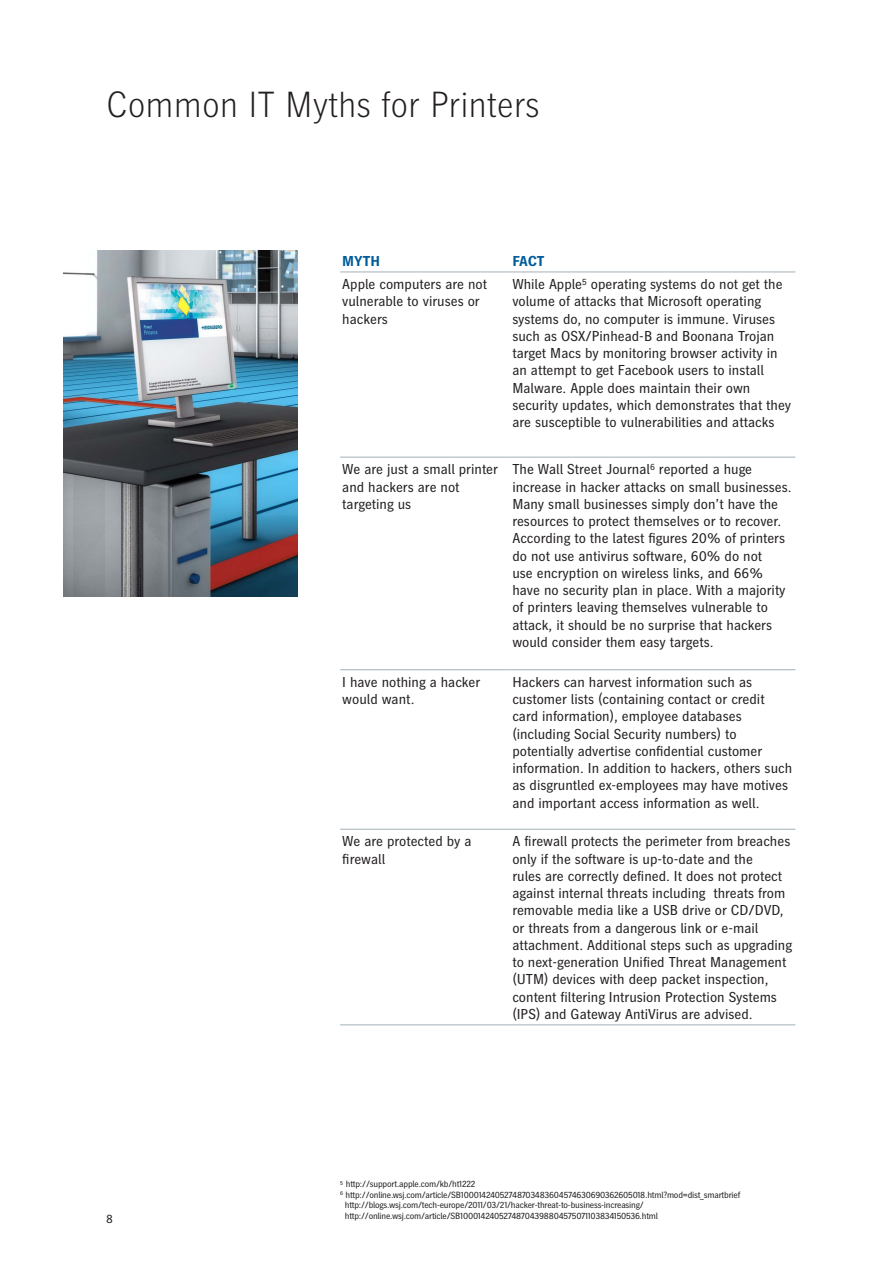
<style>
.page{position:relative;width:893px;height:1263px;background:#fff}
.page>*{position:absolute;margin:0;border:0;box-sizing:border-box;transform-origin:0 0}
.Headline_A4{font:300 36px "Heidelberg Gothic Ml";color:#231f20}
._05_Table_Copy{font:14.25px/17.2px "Heidelberg Gothic Ml";color:#231f20}
._05_Table_Copy-2{font:700 14.25px "Heidelberg Gothic Ml";letter-spacing:-.005em;color:#005c9b}
.Pagina_left_A4{font:12px "Heidelberg Gothic Ml";color:#231f20}
.Printing_Code_A4{font:9px "Heidelberg Gothic Ml";letter-spacing:-.02em;color:#231f20}
</style>
<div class="page">
<hr style="left:340px;top:669px;width:170px;height:1px;background:#a2b0b7">
<hr style="left:510px;top:669px;width:285px;height:1px;background:#a2b0b7">
<hr style="left:340px;top:829px;width:170px;height:1px;background:#a2b0b7">
<hr style="left:340px;top:1024px;width:170px;height:1px;background:#a2b0b7">
<hr style="left:510px;top:829px;width:285px;height:1px;background:#a2b0b7">
<hr style="left:510px;top:1024px;width:285px;height:1px;background:#a2b0b7">
<hr style="left:340px;top:457px;width:170px;height:1px;background:#a2b0b7">
<hr style="left:510px;top:457px;width:285px;height:1px;background:#a2b0b7">
<hr style="left:340px;top:272px;width:170px;height:1px;background:#a2b0b7">
<hr style="left:510px;top:272px;width:285px;height:1px;background:#a2b0b7">
<img style="left:64px;top:251px;width:234px;height:345px">
<p class="Headline_A4" style="left:106px;top:84px;width:435px">Common IT Myths for Printers</p>
<p class="Pagina_left_A4" style="left:106px;top:1212px;width:8px">8</p>
<p class="_05_Table_Copy-2" style="left:342px;top:253px;width:39px">MYTH</p>
<p class="_05_Table_Copy-2" style="left:512px;top:253px;width:34px">FACT</p>
<p class="_05_Table_Copy" style="left:342px;top:276px;width:146px">Apple computers are not vulnerable to viruses or hackers</p>
<p class="_05_Table_Copy" style="left:512px;top:276px;width:280px">While Apple<sup>5</sup> operating systems do not get the volume of attacks that Microsoft operating systems do, no computer is immune. Viruses such as OSX/Pinhead-B and Boonana Trojan target Macs by monitoring browser activity in an attempt to get Facebook users to install Malware. Apple does maintain their own security updates, which demonstrates that they are susceptible to vulnerabilities and attacks</p>
<p class="_05_Table_Copy" style="left:342px;top:461px;width:157px">We are just a small printer and hackers are not targeting us</p>
<p class="_05_Table_Copy" style="left:512px;top:461px;width:281px">The Wall Street Journal<sup>6</sup> reported a huge increase in hacker attacks on small businesses.<br>Many small businesses simply don’t have the resources to protect themselves or to recover.<br>According to the latest figures 20% of printers do not use antivirus software, 60% do not<br>use encryption on wireless links, and 66% have no security plan in place. With a majority of printers leaving themselves vulnerable to attack, it should be no surprise that hackers would consider them easy targets.</p>
<p class="_05_Table_Copy" style="left:342px;top:673px;width:140px">I have nothing a hacker would want.</p>
<p class="_05_Table_Copy" style="left:512px;top:673px;width:281px">Hackers can harvest information such as customer lists (containing contact or credit card information), employee databases (including Social Security numbers) to potentially advertise confidential customer information. In addition to hackers, others such as disgruntled ex-employees may have motives and important access information as well.</p>
<p class="_05_Table_Copy" style="left:342px;top:833px;width:131px">We are protected by a firewall</p>
<p class="_05_Table_Copy" style="left:512px;top:833px;width:281px">A firewall protects the perimeter from breaches only if the software is up-to-date and the<br>rules are correctly defined. It does not protect against internal threats including threats from removable media like a USB drive or CD/DVD, or threats from a dangerous link or e-mail attachment. Additional steps such as upgrading to next-generation Unified Threat Management (UTM) devices with deep packet inspection, content filtering Intrusion Protection Systems (IPS) and Gateway AntiVirus are advised.</p>
<p class="Printing_Code_A4" style="left:340px;top:1179px;width:137px"><sup>5</sup> http://support.apple.com/kb/ht1222</p>
<p class="Printing_Code_A4" style="left:340px;top:1189px;width:401px"><sup>6</sup> http://online.wsj.com/article/SB10001424052748703483604574630690362605018.html?mod=dist_smartbrief</p>
<p class="Printing_Code_A4" style="left:345px;top:1200px;width:300px">http://blogs.wsj.com/tech-europe/2011/03/21/hacker-threat-to-business-increasing/</p>
<p class="Printing_Code_A4" style="left:345px;top:1211px;width:315px">http://online.wsj.com/article/SB10001424052748704398804575071103834150536.html</p>
</div>
